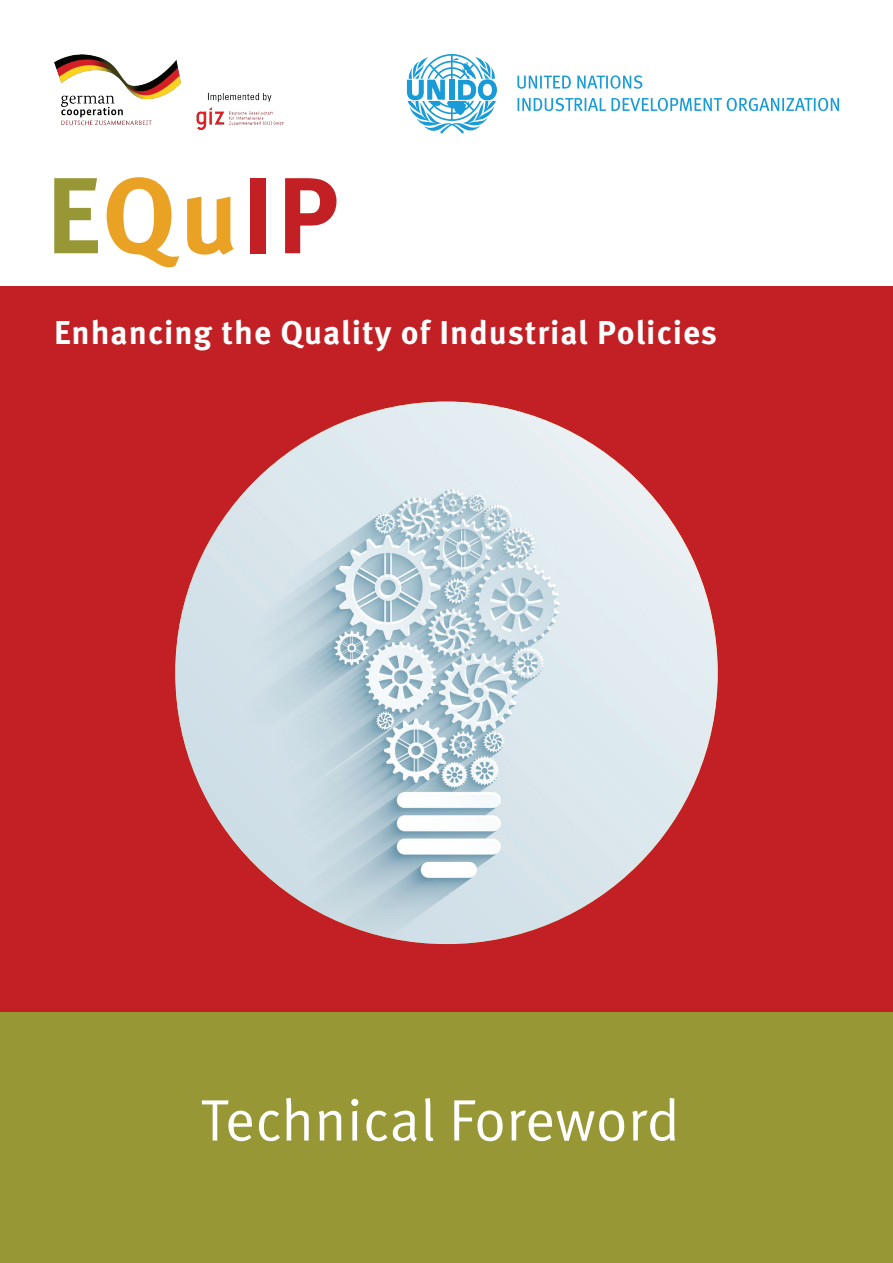
<style>
.page{position:relative;width:893px;height:1263px;background:#fff}
.page>*{position:absolute;margin:0;border:0;box-sizing:border-box;transform-origin:0 0}
.t1{font:700 108px "Meta Pro";letter-spacing:.03em;color:#eaa225}
.t2{font:58.5px "Meta Pro";color:#fff}
.t3{font:700 33px "Meta Pro";letter-spacing:.03em;color:#fff}
.s1{color:#979736}
.s2{color:#c22025}
</style>
<div class="page">
<img style="left:54px;top:54px;width:230px;height:76px">
<svg style="left:517px;top:98px;width:322px;height:13px"></svg>
<svg style="left:517px;top:75px;width:125px;height:14px"></svg>
<svg style="left:407px;top:54px;width:90px;height:80px"></svg>
<div style="left:449px;top:80px;width:6px;height:20px;background:#189bd7"></div>
<div style="left:0;top:287px;width:893px;height:725px;background:#c22025"></div>
<img style="left:175px;top:402px;width:543px;height:542px;border-radius:271px">
<div style="left:0;top:1012px;width:893px;height:251px;background:#979736"></div>
<h1 class="t1" style="left:46px;top:147px;width:295px"><span class="s1">E</span>Qu<span class="s2">IP</span></h1>
<p class="t3" style="left:54px;top:311px;width:665px">Enhancing the Quality of Industrial Policies</p>
<h2 class="t2" style="left:200px;top:1083px;width:481px">Technical Foreword</h2>
</div>
